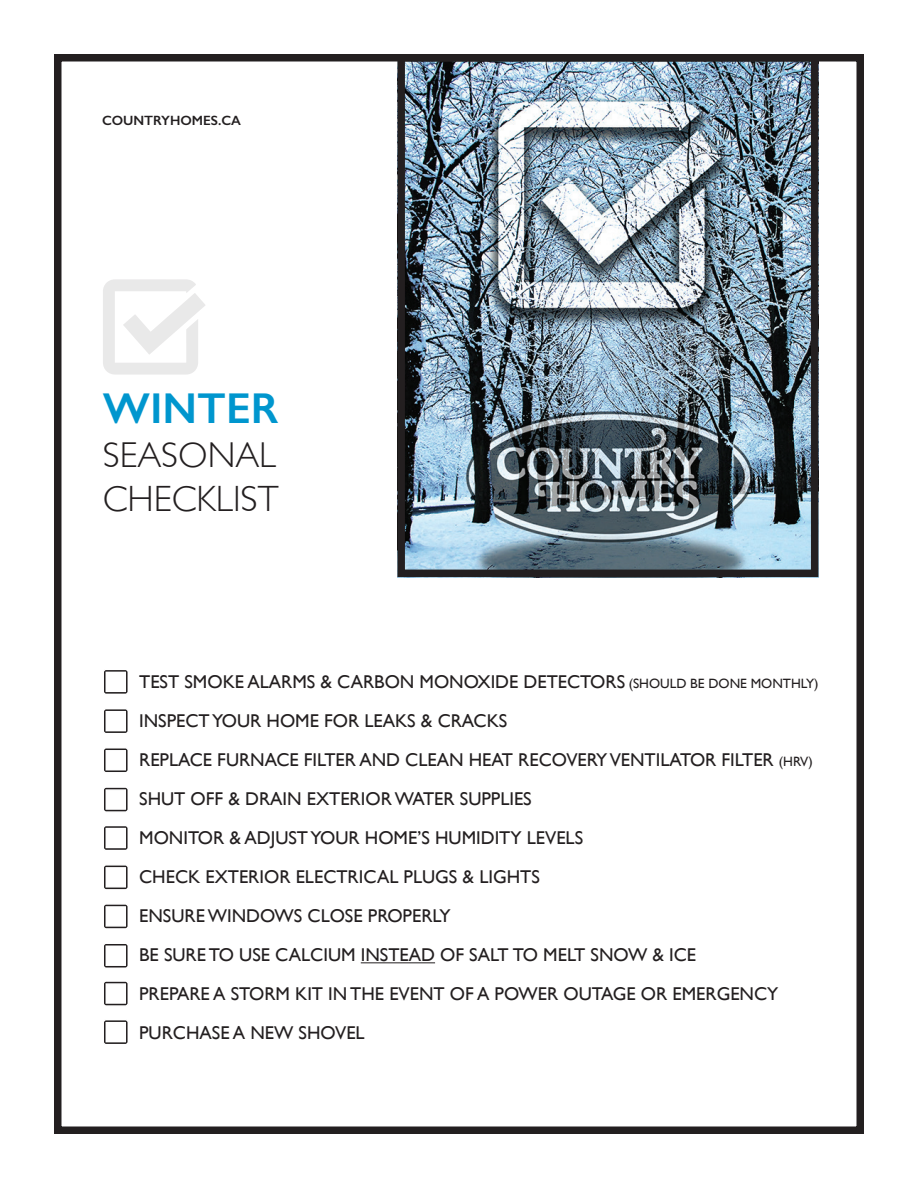
<style>
.page{position:relative;width:918px;height:1188px;background:#fff}
.page>*{position:absolute;margin:0;border:0;box-sizing:border-box;transform-origin:0 0}
.t1{font:600 43.35px "Gill Sans";color:#0096ce}
.t2{font:300 36.6px "Gill Sans";color:#231f20}
.t3{font:300 35.85px "Gill Sans";color:#231f20}
.t4{font:18.6px/39px "Gill Sans";color:#231f20}
.t5{font:600 13.5px "Gill Sans";color:#231f20}
.s1{font-size:13.5px}
</style>
<div class="page">
<img style="left:406px;top:63px;width:403px;height:505px">
<div style="left:397px;top:54px;width:421px;height:523px;border:8px solid #231f20"></div>
<div style="left:54px;top:54px;width:810px;height:1080px;border:8px solid #231f20"></div>
<svg style="left:103px;top:279px;width:102px;height:96px"></svg>
<hr style="left:361px;top:962px;width:74px;height:1px;background:#231f20">
<svg style="left:104px;top:670px;width:24px;height:24px"></svg>
<svg style="left:104px;top:826px;width:24px;height:24px"></svg>
<svg style="left:104px;top:981px;width:24px;height:25px"></svg>
<svg style="left:104px;top:1020px;width:24px;height:24px"></svg>
<svg style="left:104px;top:748px;width:24px;height:24px"></svg>
<svg style="left:104px;top:904px;width:24px;height:25px"></svg>
<svg style="left:104px;top:709px;width:24px;height:24px"></svg>
<svg style="left:104px;top:865px;width:24px;height:25px"></svg>
<svg style="left:104px;top:787px;width:24px;height:25px"></svg>
<svg style="left:104px;top:944px;width:24px;height:24px"></svg>
<p class="t5" style="left:102px;top:112px;width:140px">COUNTRYHOMES.CA</p>
<h1 class="t1" style="left:103px;top:382px;width:177px">WINTER</h1>
<h3 class="t3" style="left:103px;top:427px;width:175px">SEASONAL</h3>
<h2 class="t2" style="left:103px;top:470px;width:177px">CHECKLIST</h2>
<p class="t4" style="left:139px;top:662px;width:681px">TEST SMOKE ALARMS &amp; CARBON MONOXIDE DETECTORS <span class="s1">(SHOULD BE DONE MONTHLY)<br></span>INSPECT YOUR HOME FOR LEAKS &amp; CRACKS<br>REPLACE FURNACE FILTER AND CLEAN HEAT RECOVERY VENTILATOR FILTER <span class="s1">(HRV)<br></span>SHUT OFF &amp; DRAIN EXTERIOR WATER SUPPLIES<br>MONITOR &amp; ADJUST YOUR HOME’S HUMIDITY LEVELS<br>CHECK EXTERIOR ELECTRICAL PLUGS &amp; LIGHTS<br>ENSURE WINDOWS CLOSE PROPERLY<br>BE SURE TO USE CALCIUM INSTEAD OF SALT TO MELT SNOW &amp; ICE<br>PREPARE A STORM KIT IN THE EVENT OF A POWER OUTAGE OR EMERGENCY PURCHASE A NEW SHOVEL</p>
</div>
